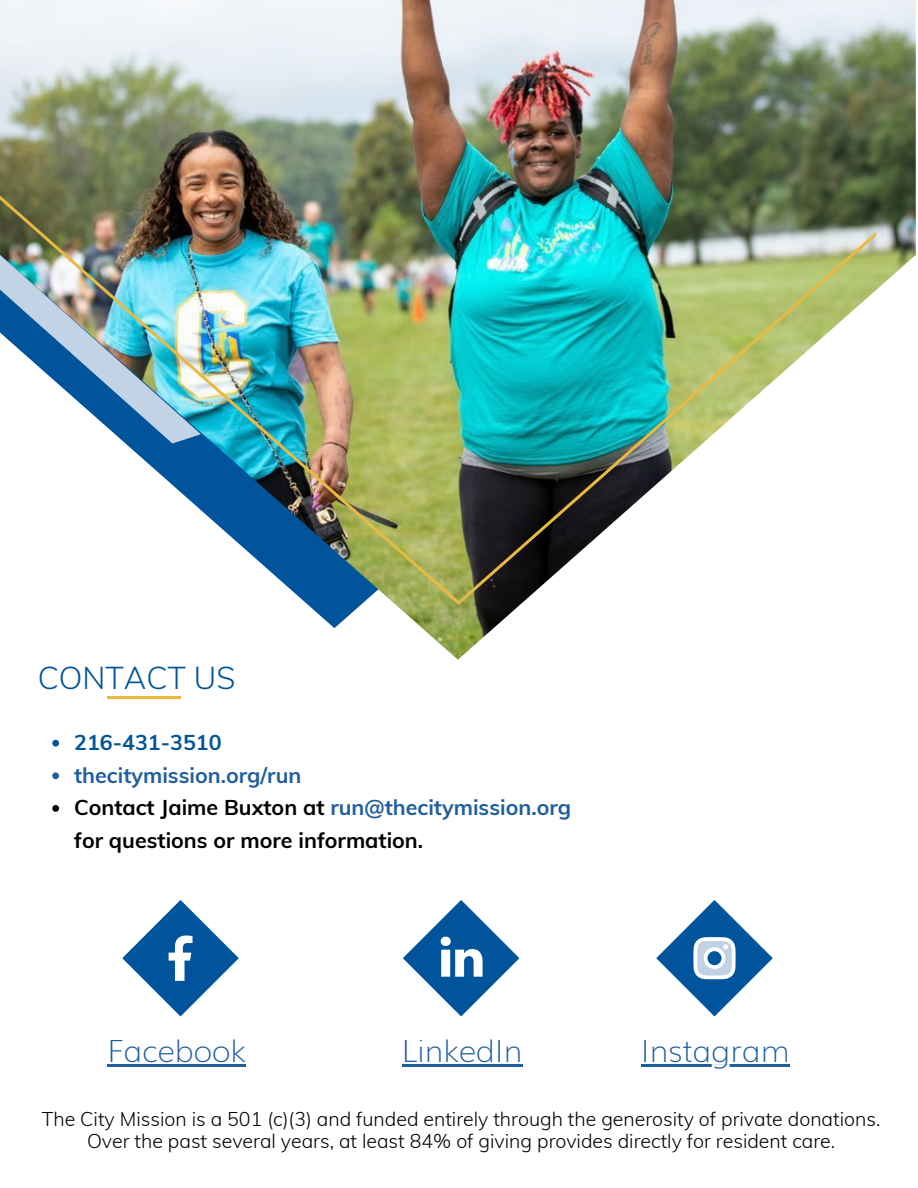
<style>
.page{position:relative;width:918px;height:1188px;background:#fff}
.page>*{position:absolute;margin:0;border:0;box-sizing:border-box;transform-origin:0 0}
.t1{font:300 30.9px "Muli";color:#00549b}
.t2{font:200 30.6px "Muli";color:#215e9e}
.t3{font:700 21.45px/32.7px "Muli";color:#000}
.t4{font:700 21.45px "Muli";color:#00549b}
.t5{font:300 19.5px/22.5px "Muli";color:#000;text-align:center}
.s1{color:#215e9e}
</style>
<div class="page">
<img style="left:0;top:0;width:916px;height:660px">
<svg style="left:122px;top:900px;width:117px;height:116px"></svg>
<svg style="left:403px;top:900px;width:116px;height:116px"></svg>
<hr style="left:107px;top:696px;width:74px;height:2px;background:#e8ba44">
<svg style="left:656px;top:900px;width:117px;height:116px"></svg>
<img style="left:0;top:158px;width:876px;height:447px">
<img style="left:0;top:217px;width:201px;height:227px">
<svg style="left:52px;top:740px;width:7px;height:7px"></svg>
<svg style="left:52px;top:772px;width:7px;height:7px"></svg>
<svg style="left:52px;top:805px;width:7px;height:7px"></svg>
<hr style="left:108px;top:1065px;width:138px;height:2px;background:#215e9e">
<hr style="left:402px;top:1065px;width:121px;height:2px;background:#215e9e">
<hr style="left:641px;top:1065px;width:149px;height:2px;background:#215e9e">
<h1 class="t1" style="left:38px;top:658px;width:199px">CONTACT US</h1>
<p class="t4" style="left:74px;top:728px;width:149px">216-431-3510</p>
<p class="t3" style="left:74px;top:758px;width:499px"><span class="s1">thecitymission.org/run<br></span>Contact Jaime Buxton at <span class="s1">run@thecitymission.org </span>for questions or more information.</p>
<h2 class="t2" style="left:108px;top:1026px;width:140px">Facebook</h2>
<h2 class="t2" style="left:402px;top:1026px;width:122px">LinkedIn</h2>
<h2 class="t2" style="left:641px;top:1026px;width:150px">Instagram</h2>
<p class="t5" style="left:42px;top:1107px;width:840px">The City Mission is a 501 (c)(3) and funded entirely through the generosity of private donations.<br>Over the past several years, at least 84% of giving provides directly for resident care.</p>
</div>
